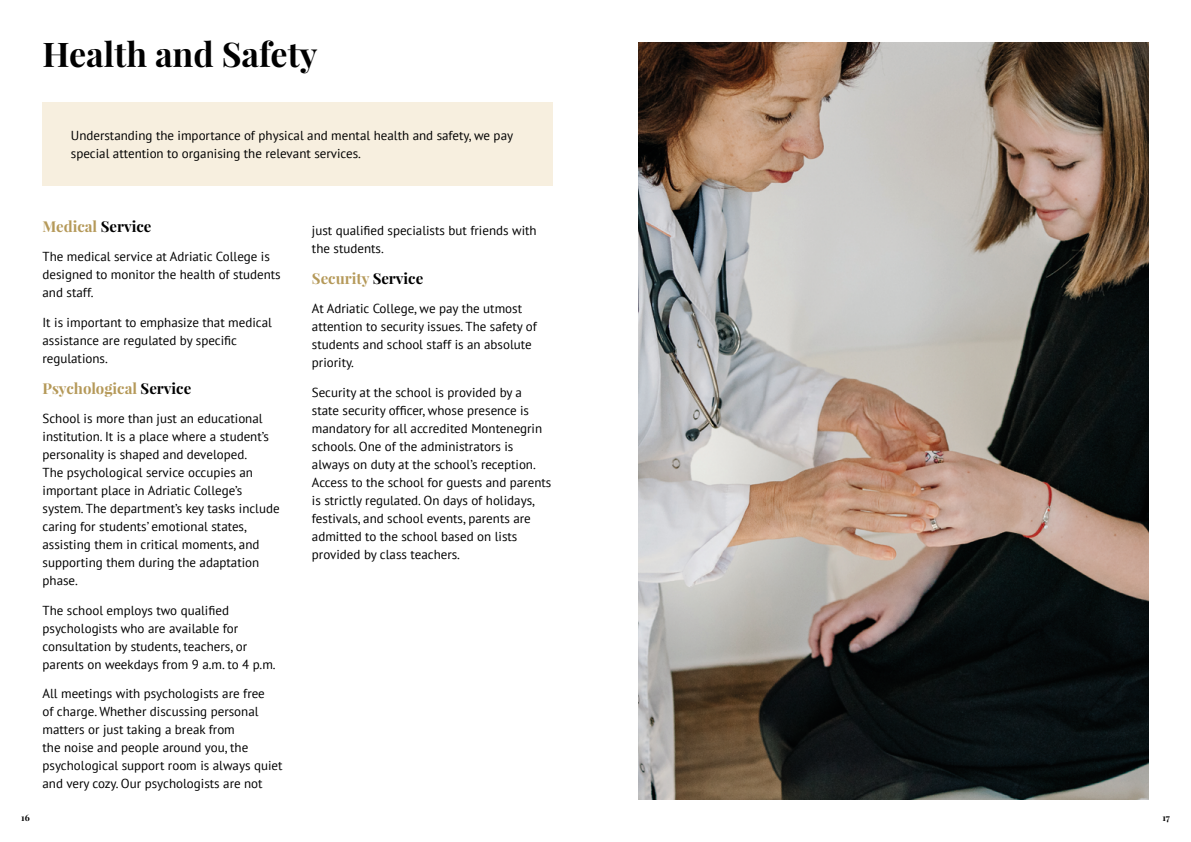
<style>
.page{position:relative;width:1191px;height:842px;background:#fff}
.page>*{position:absolute;margin:0;border:0;box-sizing:border-box;transform-origin:0 0}
.t1{font:700 34px "Playfair Display";color:#000}
.t2{font:700 15px "Playfair Display";color:#b59959}
.t3{font:13px/18px "PT Sans";color:#000}
.t4{font:700 9px "Playfair Display";color:#000}
.s1{color:#000}
</style>
<div class="page">
<div style="left:43px;top:102px;width:510px;height:84px;background:#f7efdf"></div>
<img style="left:638px;top:43px;width:510px;height:756px">
<h1 class="t1" style="left:43px;top:32px;width:276px">Health and Safety</h1>
<p class="t3" style="left:71px;top:126px;width:444px">Understanding the importance of physical and mental health and safety, we pay special attention to organising the relevant services.</p>
<p class="t2" style="left:43px;top:217px;width:110px">Medical <span class="s1">Service</span></p>
<p class="t3" style="left:43px;top:247px;width:240px">The medical service at Adriatic College is designed to monitor the health of students and staff.</p>
<p class="t3" style="left:43px;top:313px;width:231px">It is important to emphasize that medical assistance are regulated by specific regulations.</p>
<p class="t2" style="left:43px;top:379px;width:150px">Psychological <span class="s1">Service</span></p>
<p class="t3" style="left:43px;top:409px;width:239px">School is more than just an educational institution. It is a place where a student’s personality is shaped and developed.<br>The psychological service occupies an important place in Adriatic College’s system. The department’s key tasks include caring for students’ emotional states, assisting them in critical moments, and supporting them during the adaptation phase.</p>
<p class="t3" style="left:43px;top:601px;width:235px">The school employs two qualified psychologists who are available for consultation by students, teachers, or parents on weekdays from 9 a.m. to 4 p.m.</p>
<p class="t3" style="left:43px;top:684px;width:241px">All meetings with psychologists are free<br>of charge. Whether discussing personal matters or just taking a break from<br>the noise and people around you, the psychological support room is always quiet and very cozy. Our psychologists are not</p>
<p class="t3" style="left:312px;top:221px;width:226px">just qualified specialists but friends with the students.</p>
<p class="t2" style="left:312px;top:269px;width:113px">Security <span class="s1">Service</span></p>
<p class="t3" style="left:312px;top:299px;width:226px">At Adriatic College, we pay the utmost attention to security issues. The safety of students and school staff is an absolute priority.</p>
<p class="t3" style="left:312px;top:383px;width:241px">Security at the school is provided by a state security officer, whose presence is mandatory for all accredited Montenegrin schools. One of the administrators is always on duty at the school’s reception.<br>Access to the school for guests and parents is strictly regulated. On days of holidays, festivals, and school events, parents are admitted to the school based on lists provided by class teachers.</p>
<p class="t4" style="left:21px;top:812px;width:10px">16</p>
<p class="t4" style="left:1162px;top:812px;width:9px">17</p>
</div>
